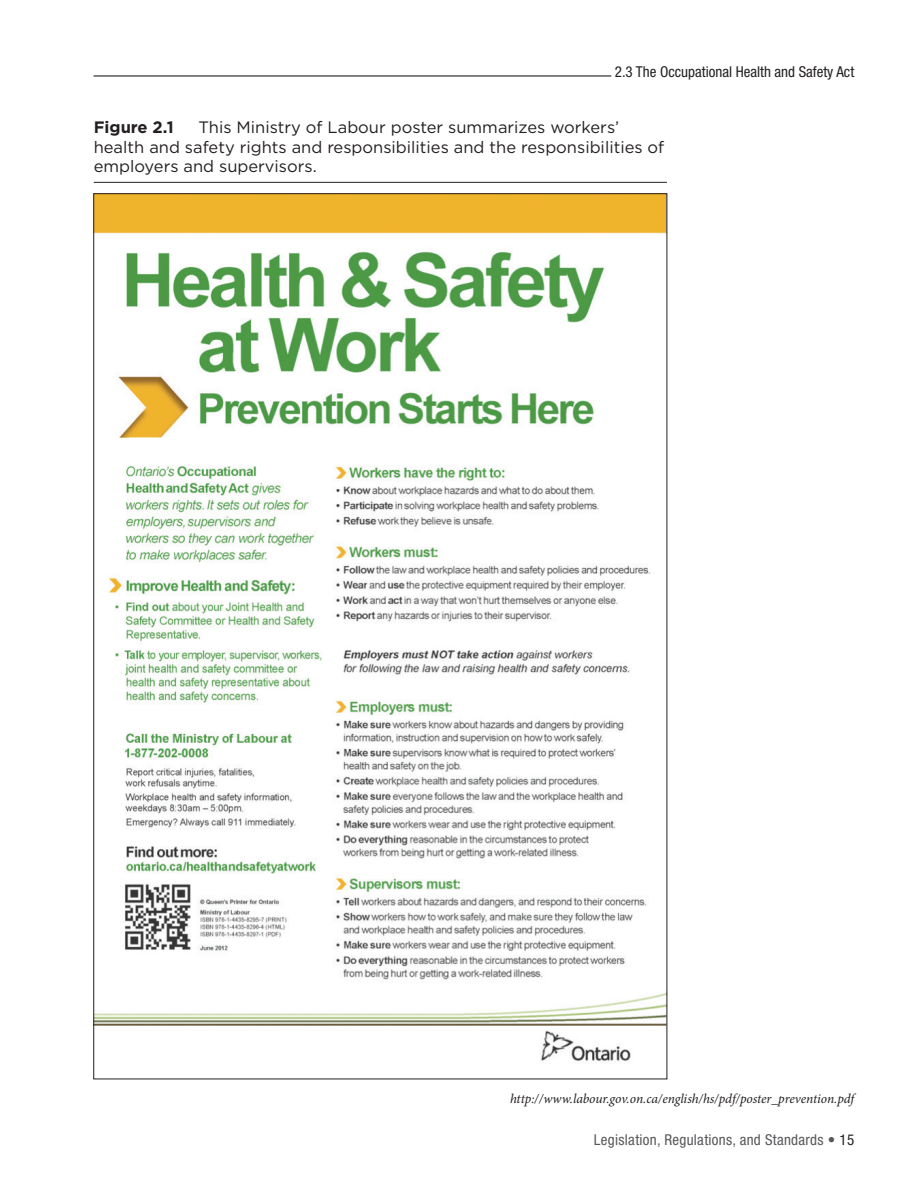
<style>
.page{position:relative;width:918px;height:1188px;background:#fff}
.page>*{position:absolute;margin:0;border:0;box-sizing:border-box;transform-origin:0 0}
.t1{font:16.5px/19.8px "Gotham HTF";color:#231f20}
.t2{font:700 16.5px "Gotham HTF";color:#231f20}
.t3{font:condensed 15px "Helvetica Neue LT Std";letter-spacing:.02em;color:#57585a}
.t4{font:condensed 15px "Helvetica Neue LT Std";color:#231f20}
.t5{font:italic 13.5px "Minion Pro";letter-spacing:-.005em;color:#231f20}
.s1{color:#231f20}
</style>
<div class="page">
<hr style="left:94px;top:75px;width:517px;height:2px;background:#231f20">
<img style="left:96px;top:196px;width:569px;height:866px">
<hr style="left:94px;top:182px;width:573px;height:1px;background:#231f20">
<p class="t4" style="left:615px;top:63px;width:241px">2.3 The Occupational Health and Safety Act</p>
<p class="t1" style="left:94px;top:117px;width:572px;text-indent:105px">This Ministry of Labour poster summarizes workers’ health and safety rights and responsibilities and the responsibilities of employers and supervisors.</p>
<p class="t2" style="left:94px;top:117px;width:82px">Figure 2.1</p>
<p class="t5" style="left:510px;top:1090px;width:346px">http://www.labour.gov.on.ca/english/hs/pdf/poster_prevention.pdf</p>
<p class="t3" style="left:594px;top:1132px;width:262px">Legislation, Regulations, and Standards • <span class="s1">15</span></p>
</div>
